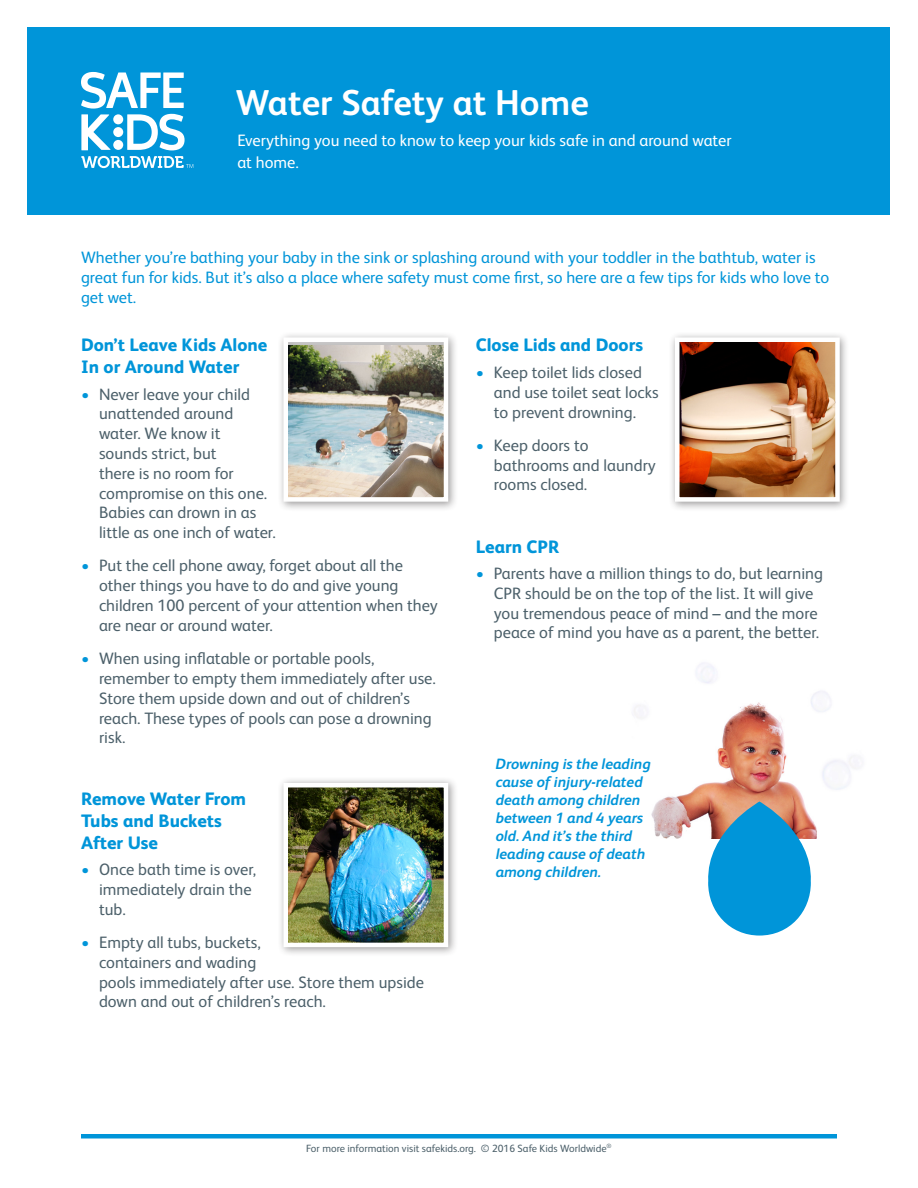
<style>
.page{position:relative;width:918px;height:1188px;background:#fff}
.page>*{position:absolute;margin:0;border:0;box-sizing:border-box;transform-origin:0 0}
.t1{font:700 36px "FS Albert Pro";color:#fff}
.SUBHEAD{font:800 18px/21.6px "FS Albert Pro";color:#0095d9}
.t2{font:16.5px/19.8px "FS Albert Pro";color:#4c606a}
.COLOR_BULLETS__GRAY{font:16.5px/19.8px "FS Albert Pro";color:#0095d9}
.BODY{font:16.5px/21.6px "FS Albert Pro";color:#fff}
.SUBHEAD-2{font:italic 700 15px/18px "FS Albert Pro";color:#0095d9}
.t3{font:10.5px "FS Albert Pro";color:#4c606a}
.s1{color:#0095d9}
</style>
<div class="page">
<hr style="left:81px;top:1134px;width:756px;height:4px;background:#0095d9">
<img style="left:634px;top:663px;width:224px;height:176px">
<div style="left:28px;top:28px;width:862px;height:187px;background:#0095d9"></div>
<div style="left:277px;top:331px;width:181px;height:180px;background:#231f20;opacity:.45"></div>
<img style="left:289px;top:345px;width:154px;height:152px">
<div style="left:284px;top:338px;width:164px;height:164px;border:4px solid #fff"></div>
<div style="left:669px;top:331px;width:181px;height:180px;background:#231f20;opacity:.45"></div>
<img style="left:680px;top:343px;width:155px;height:154px">
<div style="left:675px;top:338px;width:165px;height:164px;border:4px solid #fff"></div>
<div style="left:277px;top:777px;width:181px;height:180px;background:#231f20;opacity:.45"></div>
<img style="left:289px;top:788px;width:154px;height:154px">
<div style="left:284px;top:783px;width:164px;height:164px;border:4px solid #fff"></div>
<svg style="left:706px;top:802px;width:107px;height:134px"></svg>
<svg style="left:81px;top:72px;width:104px;height:78px"></svg>
<svg style="left:81px;top:156px;width:112px;height:12px"></svg>
<p class="t1" style="left:236px;top:77px;width:355px">Water Safety at Home</p>
<p class="BODY" style="left:237px;top:129px;width:496px">Everything you need to know to keep your kids safe in and around water at home.</p>
<p class="COLOR_BULLETS__GRAY" style="left:81px;top:246px;width:750px">Whether you’re bathing your baby in the sink or splashing around with your toddler in the bathtub, water is great fun for kids. But it’s also a place where safety must come first, so here are a few tips for kids who love to get wet.</p>
<p class="SUBHEAD" style="left:81px;top:333px;width:188px">Don’t Leave Kids Alone<br>In or Around Water</p>
<p class="t2" style="left:99px;top:383px;width:178px;text-indent:-18px"><span class="s1">•</span> Never leave your child unattended around water. We know it<br>sounds strict, but<br>there is no room for compromise on this one.<br>Babies can drown in as little as one inch of water.</p>
<p class="t2" style="left:99px;top:555px;width:340px;text-indent:-18px"><span class="s1">•</span> Put the cell phone away, forget about all the other things you have to do and give young children 100 percent of your attention when they are near or around water.</p>
<p class="t2" style="left:99px;top:647px;width:338px;text-indent:-18px"><span class="s1">•</span> When using inflatable or portable pools, remember to empty them immediately after use.<br>Store them upside down and out of children’s reach. These types of pools can pose a drowning risk.</p>
<p class="SUBHEAD" style="left:81px;top:787px;width:167px">Remove Water From<br>Tubs and Buckets<br>After Use</p>
<p class="t2" style="left:99px;top:858px;width:159px;text-indent:-18px"><span class="s1">•</span> Once bath time is over, immediately drain the tub.</p>
<p class="t2" style="left:99px;top:931px;width:327px;text-indent:-18px"><span class="s1">•</span> Empty all tubs, buckets,<br>containers and wading<br>pools immediately after use. Store them upside down and out of children’s reach.</p>
<p class="SUBHEAD" style="left:476px;top:333px;width:169px">Close Lids and Doors</p>
<p class="t2" style="left:494px;top:361px;width:166px;text-indent:-18px"><span class="s1">•</span> Keep toilet lids closed and use toilet seat locks to prevent drowning.</p>
<p class="t2" style="left:494px;top:434px;width:163px;text-indent:-18px"><span class="s1">•</span> Keep doors to bathrooms and laundry rooms closed.</p>
<p class="SUBHEAD" style="left:476px;top:534px;width:85px">Learn CPR</p>
<p class="t2" style="left:494px;top:562px;width:331px;text-indent:-18px"><span class="s1">•</span> Parents have a million things to do, but learning CPR should be on the top of the list. It will give you tremendous peace of mind – and the more peace of mind you have as a parent, the better.</p>
<p class="SUBHEAD-2" style="left:496px;top:754px;width:157px">Drowning is the leading cause of injury-related death among children between 1 and 4 years old. And it’s the third leading cause of death among children.</p>
<p class="t3" style="left:306px;top:1140px;width:307px">For more information visit safekids.org. © 2016 Safe Kids Worldwide<sup>®</sup></p>
</div>
